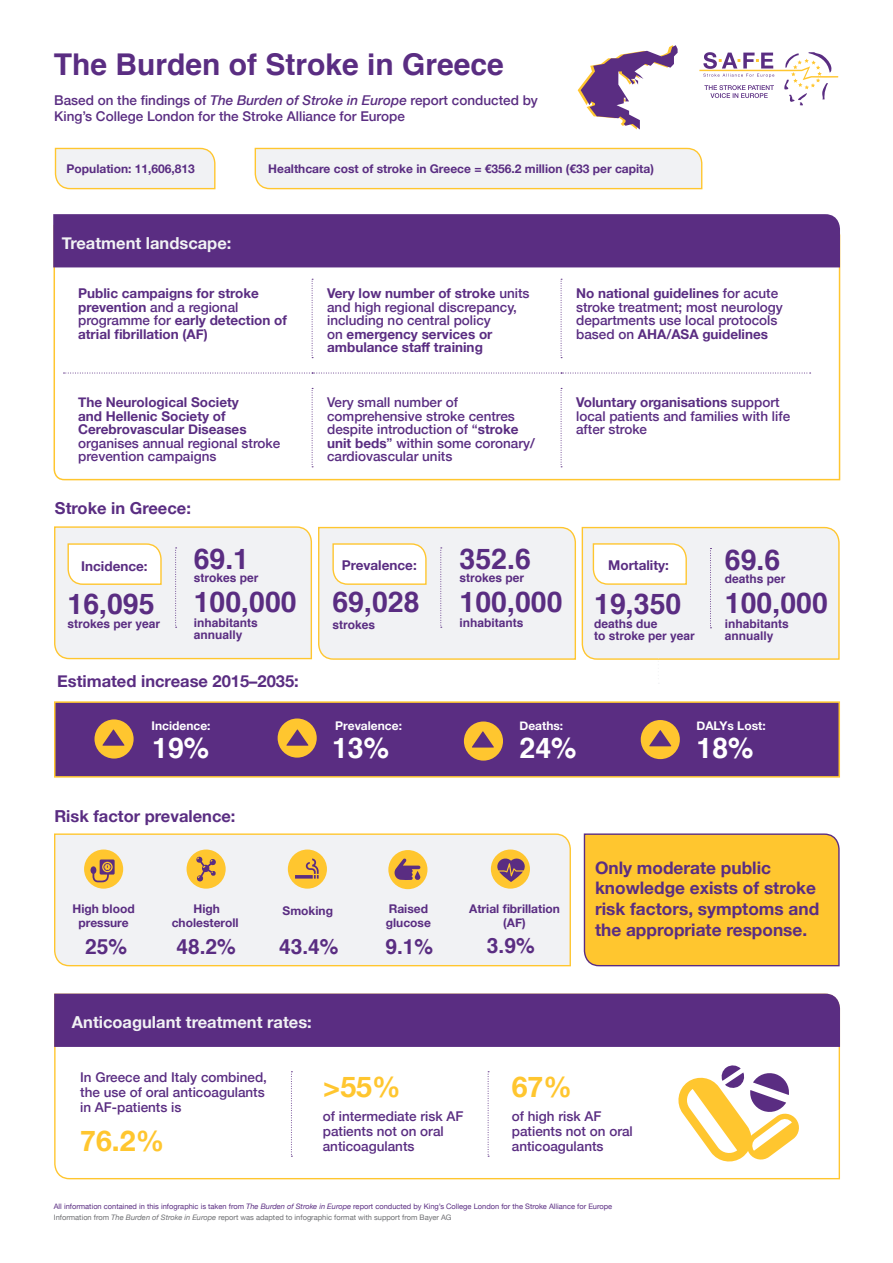
<style>
.page{position:relative;width:893px;height:1263px;background:#fff}
.page>*{position:absolute;margin:0;border:0;box-sizing:border-box;transform-origin:0 0}
.t1{font:700 30px "Helvetica";color:#5a2d82}
.t2{font:700 28.5px "Helvetica";color:#5a2d82}
.t3{font:700 28.5px "Helvetica";color:#fff}
.t4{font:700 28.5px "Helvetica Neue";color:#ffc62f}
.t5{font:700 21px "Helvetica";color:#5a2d82}
.t6{font:700 17.25px/20.7px "Helvetica Neue";color:#5a2d82}
.t7{font:700 16.5px "Helvetica Neue";color:#5a2d82}
.t8{font:700 16.5px "Helvetica Neue";color:#f1f2f4}
.t9{font:500 13.5px/13.5px "Helvetica Neue";color:#5a2d82}
.t10{font:700 13.5px/13.5px "Helvetica Neue";color:#5a2d82}
.t11{font:700 12px/13.5px "Helvetica Neue";color:#5a2d82;text-align:center}
.t12{font:700 12px/12px "Helvetica";color:#5a2d82}
.t13{font:700 12px "Helvetica Neue";color:#fff}
.t14{font:7.5px/10.9px "Helvetica Neue";color:#5a2d82}
.s1{font-style:italic}
.s2{font-weight:500}
.s3{font-weight:700}
.s4{color:#6d6e71}
.s5{font-style:italic;color:#6d6e71}
</style>
<div class="page">
<div style="left:583px;top:833px;width:257px;height:134px;background:#ffc62f"></div>
<div style="left:54px;top:701px;width:786px;height:77px;background:#5a2d82;border:2px solid #ffc62f"></div>
<div style="left:94px;top:719px;width:40px;height:39px;background:#ffc62f;border-radius:50%"></div>
<div style="left:278px;top:718px;width:39px;height:40px;background:#ffc62f;border-radius:50%"></div>
<svg style="left:286px;top:729px;width:22px;height:17px"></svg>
<div style="left:641px;top:720px;width:39px;height:39px;background:#ffc62f;border-radius:50%"></div>
<svg style="left:649px;top:730px;width:22px;height:16px"></svg>
<svg style="left:102px;top:729px;width:22px;height:17px"></svg>
<div style="left:464px;top:721px;width:39px;height:40px;background:#ffc62f;border-radius:50%"></div>
<svg style="left:472px;top:731px;width:22px;height:16px"></svg>
<svg style="left:54px;top:147px;width:162px;height:43px"></svg>
<svg style="left:254px;top:147px;width:449px;height:43px"></svg>
<div style="left:54px;top:833px;width:517px;height:134px;background:#f1f2f4"></div>
<div style="left:288px;top:849px;width:39px;height:40px;background:#ffc62f;border-radius:50%"></div>
<svg style="left:295px;top:858px;width:24px;height:20px"></svg>
<div style="left:187px;top:849px;width:39px;height:40px;background:#ffc62f;border-radius:50%"></div>
<div style="left:388px;top:850px;width:39px;height:39px;background:#ffc62f;border-radius:50%"></div>
<svg style="left:394px;top:858px;width:27px;height:22px"></svg>
<div style="left:491px;top:849px;width:39px;height:40px;background:#ffc62f;border-radius:50%"></div>
<svg style="left:497px;top:858px;width:28px;height:24px"></svg>
<div style="left:84px;top:849px;width:39px;height:40px;background:#ffc62f;border-radius:50%"></div>
<svg style="left:91px;top:859px;width:24px;height:23px"></svg>
<svg style="left:54px;top:993px;width:787px;height:187px"></svg>
<div style="left:54px;top:994px;width:786px;height:53px;background:#5a2d82"></div>
<svg style="left:675px;top:1064px;width:126px;height:100px"></svg>
<svg style="left:54px;top:526px;width:786px;height:158px"></svg>
<svg style="left:53px;top:234px;width:788px;height:247px"></svg>
<div style="left:53px;top:214px;width:787px;height:53px;background:#5a2d82"></div>
<svg style="left:312px;top:279px;width:1px;height:79px"></svg>
<svg style="left:561px;top:279px;width:1px;height:79px"></svg>
<svg style="left:64px;top:373px;width:747px;height:1px"></svg>
<svg style="left:312px;top:388px;width:1px;height:79px"></svg>
<svg style="left:561px;top:388px;width:1px;height:79px"></svg>
<svg style="left:578px;top:45px;width:100px;height:85px"></svg>
<svg style="left:291px;top:1071px;width:1px;height:86px"></svg>
<svg style="left:488px;top:1071px;width:1px;height:86px"></svg>
<svg style="left:196px;top:856px;width:20px;height:26px"></svg>
<svg style="left:699px;top:52px;width:139px;height:54px"></svg>
<h1 class="t1" style="left:54px;top:40px;width:452px">The Burden of Stroke in Greece</h1>
<p class="t9" style="left:54px;top:91px;width:485px;line-height:16.5px">Based on the findings of <span class="s1">The Burden of Stroke in Europe</span> report conducted by<br>King’s College London for the Stroke Alliance for Europe</p>
<p class="t11" style="left:67px;top:162px;width:130px">Population: 11,606,813</p>
<p class="t11" style="left:268px;top:162px;width:387px">Healthcare cost of stroke in Greece = €356.2 million (€33 per capita)</p>
<p class="t8" style="left:62px;top:230px;width:171px">Treatment landscape:</p>
<p class="t10" style="left:78px;top:287px;width:210px">Public campaigns for stroke prevention <span class="s2">and a regional programme for</span> early detection of atrial fibrillation (AF)</p>
<p class="t10" style="left:327px;top:287px;width:204px">Very low number of stroke <span class="s2">units and high regional discrepancy, including no central policy<br>on</span> emergency services or ambulance staff training</p>
<p class="t9" style="left:576px;top:285px;width:208px"><span class="s3">No national guidelines</span> for acute stroke treatment; most neurology departments use local protocols based on <span class="s3">AHA/ASA guidelines</span></p>
<p class="t10" style="left:78px;top:396px;width:170px">The Neurological Society and Hellenic Society of<br>Cerebrovascular Diseases</p>
<p class="t9" style="left:78px;top:435px;width:204px">organises annual regional stroke prevention campaigns</p>
<p class="t7" style="left:55px;top:495px;width:137px">Stroke in Greece:</p>
<p class="t10" style="left:81px;top:560px;width:68px">Incidence:</p>
<h2 class="t2" style="left:68px;top:581px;width:89px">16,095</h2>
<p class="t12" style="left:68px;top:617px;width:94px">strokes per year</p>
<h2 class="t2" style="left:194px;top:536px;width:57px">69.1</h2>
<p class="t12" style="left:194px;top:572px;width:66px">strokes per</p>
<h2 class="t2" style="left:194px;top:579px;width:104px">100,000</h2>
<p class="t12" style="left:194px;top:617px;width:66px">inhabitants annually</p>
<p class="t7" style="left:57px;top:668px;width:243px">Estimated increase 2015–2035:</p>
<p class="t9" style="left:327px;top:394px;width:209px">Very small number of comprehensive stroke centres despite introduction of “<span class="s3">stroke unit beds</span>” within some coronary/ cardiovascular units</p>
<p class="t9" style="left:576px;top:394px;width:216px"><span class="s3">Voluntary organisations</span> support local patients and families with life after stroke</p>
<h2 class="t2" style="left:459px;top:536px;width:73px">352.6</h2>
<p class="t12" style="left:459px;top:572px;width:66px">strokes per</p>
<h2 class="t2" style="left:459px;top:579px;width:104px">100,000</h2>
<p class="t12" style="left:459px;top:617px;width:66px">inhabitants</p>
<p class="t10" style="left:342px;top:559px;width:77px">Prevalence:</p>
<p class="t10" style="left:608px;top:559px;width:62px">Mortality:</p>
<h2 class="t2" style="left:332px;top:579px;width:89px">69,028</h2>
<p class="t12" style="left:332px;top:618px;width:44px">strokes</p>
<h2 class="t2" style="left:594px;top:581px;width:89px">19,350</h2>
<p class="t12" style="left:594px;top:618px;width:102px">deaths due<br>to stroke per year</p>
<h2 class="t2" style="left:725px;top:536px;width:57px">69.6</h2>
<p class="t12" style="left:725px;top:573px;width:62px">deaths per</p>
<h2 class="t2" style="left:725px;top:580px;width:104px">100,000</h2>
<p class="t12" style="left:725px;top:618px;width:66px">inhabitants annually</p>
<p class="t13" style="left:151px;top:716px;width:61px">Incidence:</p>
<p class="t13" style="left:335px;top:717px;width:68px">Prevalence:</p>
<p class="t13" style="left:519px;top:717px;width:45px">Deaths:</p>
<p class="t13" style="left:696px;top:717px;width:71px">DALYs Lost:</p>
<h2 class="t3" style="left:152px;top:725px;width:59px">19%</h2>
<h2 class="t3" style="left:332px;top:725px;width:59px">13%</h2>
<h2 class="t3" style="left:519px;top:725px;width:59px">24%</h2>
<h2 class="t3" style="left:696px;top:725px;width:59px">18%</h2>
<p class="t7" style="left:54px;top:803px;width:183px">Risk factor prevalence:</p>
<p class="t11" style="left:73px;top:902px;width:64px">High blood pressure</p>
<h3 class="t5" style="left:85px;top:930px;width:44px">25%</h3>
<p class="t11" style="left:172px;top:902px;width:68px">High cholesteroll</p>
<h3 class="t5" style="left:176px;top:930px;width:61px">48.2%</h3>
<p class="t11" style="left:283px;top:904px;width:52px">Smoking</p>
<h3 class="t5" style="left:279px;top:930px;width:61px">43.4%</h3>
<p class="t11" style="left:386px;top:902px;width:47px;text-align:left">Raised glucose</p>
<h3 class="t5" style="left:385px;top:930px;width:49px">9.1%</h3>
<p class="t11" style="left:469px;top:902px;width:92px">Atrial fibrillation (AF)</p>
<h3 class="t5" style="left:487px;top:928px;width:49px">3.9%</h3>
<p class="t6" style="left:595px;top:858px;width:226px">Only moderate public knowledge exists of stroke risk factors, symptoms and the appropriate response.</p>
<p class="t8" style="left:72px;top:1009px;width:241px">Anticoagulant treatment rates:</p>
<p class="t9" style="left:80px;top:1069px;width:188px;line-height:15px">In Greece and Italy combined, the use of oral anticoagulants in AF-patients is</p>
<h2 class="t4" style="left:323px;top:1064px;width:79px">&gt;55%</h2>
<h2 class="t4" style="left:512px;top:1064px;width:62px">67%</h2>
<p class="t9" style="left:323px;top:1107px;width:142px;line-height:15px">of intermediate risk AF patients not on oral</p>
<p class="t9" style="left:512px;top:1107px;width:123px;line-height:15px">of high risk AF patients not on oral anticoagulants</p>
<h2 class="t4" style="left:80px;top:1119px;width:85px">76.2%</h2>
<p class="t9" style="left:323px;top:1138px;width:93px">anticoagulants</p>
<p class="t14" style="left:54px;top:1201px;width:560px">All information contained in this infographic is taken from <span class="s1">The Burden of Stroke in Europe</span> report conducted by King’s College London for the Stroke Alliance for Europe<br><span class="s4">Information from</span> <span class="s5">The Burden of Stroke in Europe</span> <span class="s4">report was adapted to infographic format with support from Bayer AG</span></p>
</div>
